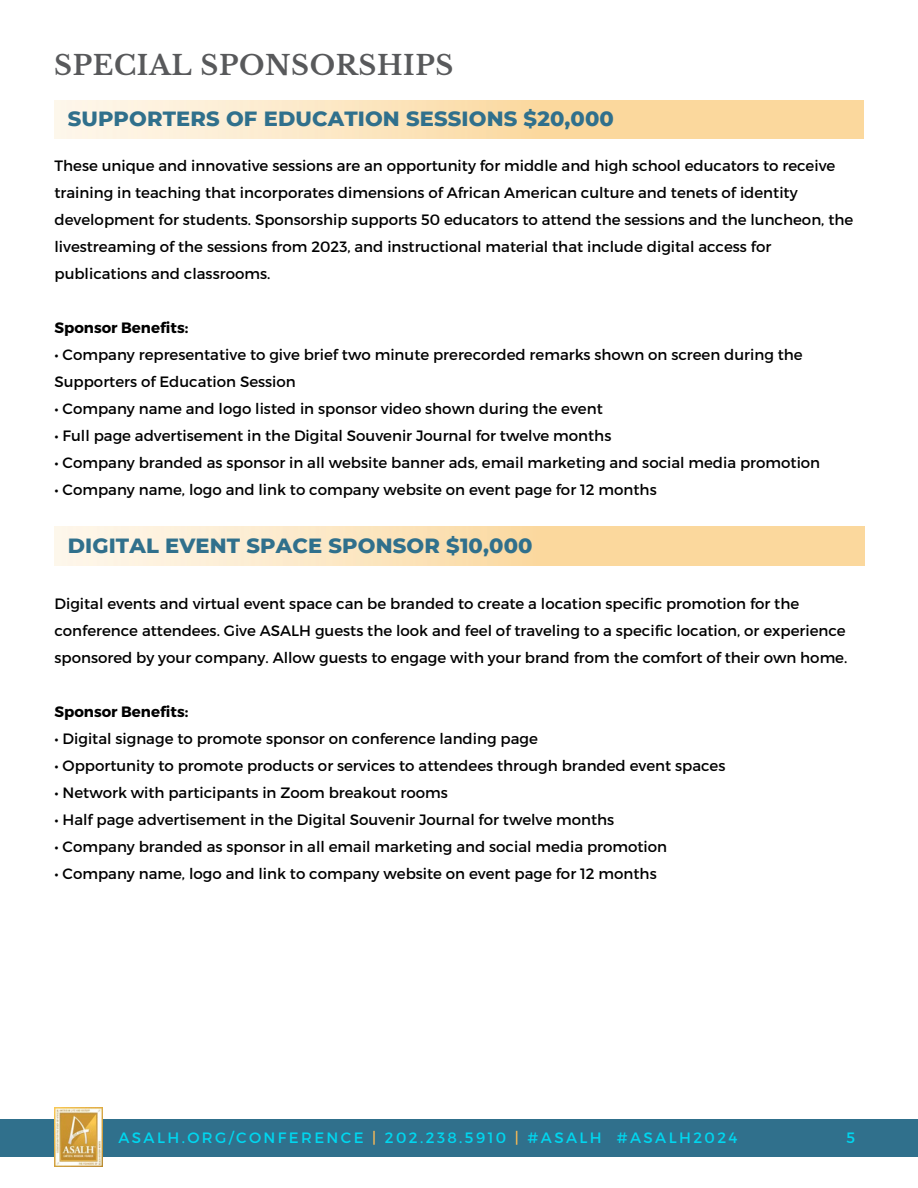
<style>
.page{position:relative;width:918px;height:1188px;background:#fff}
.page>*{position:absolute;margin:0;border:0;box-sizing:border-box;transform-origin:0 0}
.t1{font:700 27px "Libre Baskerville";letter-spacing:.025em;color:#58595b}
.t2{font:800 21px "Montserrat";letter-spacing:.005em;color:#30708c}
.t3{font:15px/27px "Montserrat";color:#000}
.t4{font:15px "Montserrat";letter-spacing:.16em;color:#00d6ef}
.t5{font:700 15px "Montserrat";color:#000}
.s1{color:#ffbc53}
</style>
<div class="page">
<div style="left:0;top:1119px;width:918px;height:37px;background:#30708c"></div>
<img style="left:54px;top:1107px;width:48px;height:60px">
<p class="t1" style="left:54px;top:49px;width:401px">SPECIAL SPONSORSHIPS</p>
<p class="t2" style="left:68px;top:106px;width:548px">SUPPORTERS OF EDUCATION SESSIONS $20,000</p>
<p class="t3" style="left:54px;top:152px;width:800px">These unique and innovative sessions are an opportunity for middle and high school educators to receive training in teaching that incorporates dimensions of African American culture and tenets of identity development for students. Sponsorship supports 50 educators to attend the sessions and the luncheon, the livestreaming of the sessions from 2023, and instructional material that include digital access for publications and classrooms.</p>
<p class="t5" style="left:54px;top:318px;width:135px">Sponsor Benefits:</p>
<p class="t3" style="left:54px;top:341px;width:750px">• Company representative to give brief two minute prerecorded remarks shown on screen during the<br>Supporters of Education Session</p>
<p class="t3" style="left:54px;top:395px;width:550px">• Company name and logo listed in sponsor video shown during the event</p>
<p class="t3" style="left:54px;top:422px;width:558px">• Full page advertisement in the Digital Souvenir Journal for twelve months</p>
<p class="t3" style="left:54px;top:449px;width:767px">• Company branded as sponsor in all website banner ads, email marketing and social media promotion</p>
<p class="t3" style="left:54px;top:476px;width:604px">• Company name, logo and link to company website on event page for 12 months</p>
<h2 class="t2" style="left:68px;top:532px;width:466px">DIGITAL EVENT SPACE SPONSOR $10,000</h2>
<h2 class="t3" style="left:54px;top:589px;width:794px">Digital events and virtual event space can be branded to create a location specific promotion for the conference attendees. Give ASALH guests the look and feel of traveling to a specific location, or experience sponsored by your company. Allow guests to engage with your brand from the comfort of their own home.</h2>
<p class="t5" style="left:54px;top:702px;width:135px">Sponsor Benefits:</p>
<p class="t3" style="left:54px;top:724px;width:485px">• Digital signage to promote sponsor on conference landing page</p>
<p class="t3" style="left:54px;top:751px;width:673px">• Opportunity to promote products or services to attendees through branded event spaces</p>
<p class="t3" style="left:54px;top:778px;width:395px">• Network with participants in Zoom breakout rooms</p>
<p class="t3" style="left:54px;top:805px;width:561px">• Half page advertisement in the Digital Souvenir Journal for twelve months</p>
<p class="t3" style="left:54px;top:832px;width:614px">• Company branded as sponsor in all email marketing and social media promotion</p>
<p class="t3" style="left:54px;top:859px;width:604px">• Company name, logo and link to company website on event page for 12 months</p>
<h3 class="t4" style="left:118px;top:1128px;width:621px">ASALH.ORG/CONFERENCE <span class="s1">|</span> 202.238.5910 <span class="s1">|</span> #ASALH #ASALH2024</h3>
<p class="t4" style="left:847px;top:1128px;width:10px">5</p>
</div>
